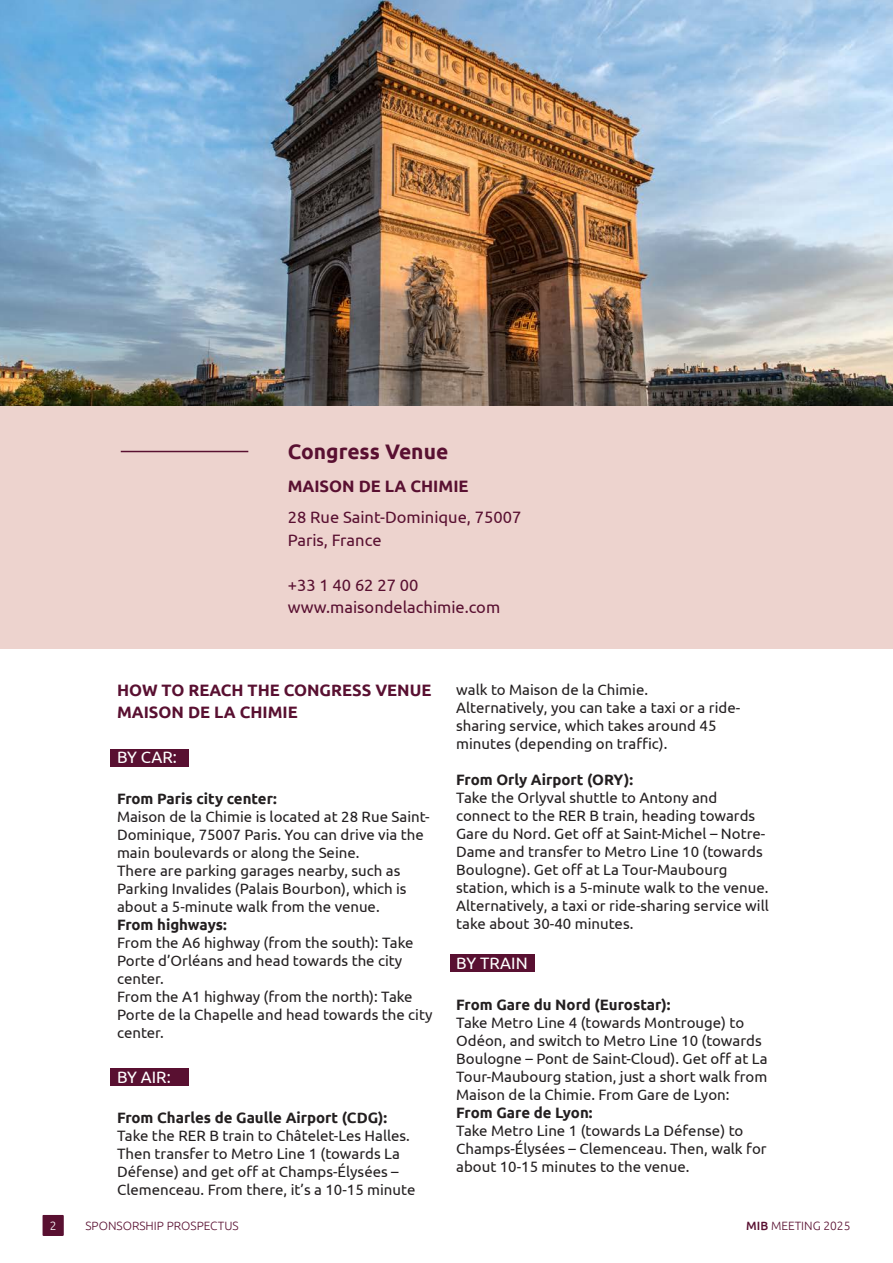
<style>
.page{position:relative;width:893px;height:1263px;background:#fff}
.page>*{position:absolute;margin:0;border:0;box-sizing:border-box;transform-origin:0 0}
.t1{font:700 21px "Ubuntu";color:#591031}
.t2{font:16.5px "Ubuntu";color:#591031}
.t3{font:700 16.5px "Ubuntu";color:#591031}
.t4{font:16.5px "Ubuntu";color:#fff}
.t5{font:15px/18px "Ubuntu";color:#231f20}
.t6{font:700 15px "Ubuntu";color:#231f20}
.t7{font:300 12px "Ubuntu";color:#591031}
.t8{font:300 12px "Ubuntu";color:#fff}
.s1{font-weight:700}
.s2{font-weight:500}
</style>
<div class="page">
<div style="left:42px;top:1215px;width:22px;height:21px;background:#591031"></div>
<img style="left:0;top:0;width:893px;height:406px">
<div style="left:450px;top:955px;width:85px;height:17px;background:#591031"></div>
<div style="left:110px;top:1068px;width:78px;height:17px;background:#591031"></div>
<div style="left:0;top:406px;width:893px;height:242px;background:#edd3ce"></div>
<hr style="left:121px;top:451px;width:127px;height:1px;background:#591031">
<div style="left:110px;top:749px;width:78px;height:17px;background:#591031"></div>
<p class="t1" style="left:288px;top:438px;width:162px">Congress Venue</p>
<p class="t3" style="left:288px;top:476px;width:182px">MAISON DE LA CHIMIE</p>
<p class="t2" style="left:288px;top:507px;width:235px">28 Rue Saint-Dominique, 75007</p>
<p class="t2" style="left:288px;top:530px;width:95px">Paris, France</p>
<p class="t2" style="left:288px;top:575px;width:132px">+33 1 40 62 27 00</p>
<p class="t2" style="left:288px;top:597px;width:214px">www.maisondelachimie.com</p>
<p class="t3" style="left:117px;top:680px;width:316px">HOW TO REACH THE CONGRESS VENUE</p>
<p class="t3" style="left:117px;top:702px;width:182px">MAISON DE LA CHIMIE</p>
<p class="t4" style="left:117px;top:747px;width:61px">BY CAR:</p>
<p class="t5" style="left:117px;top:789px;width:317px"><span class="s1">From Paris city center:<br></span>Maison de la Chimie is located at 28 Rue Saint-Dominique, 75007 Paris. You can drive via the main boulevards or along the Seine.<br>There are parking garages nearby, such as Parking Invalides (Palais Bourbon), which is about a 5-minute walk from the venue.<br><span class="s1">From highways:<br></span>From the A6 highway (from the south): Take Porte d’Orléans and head towards the city center.<br>From the A1 highway (from the north): Take Porte de la Chapelle and head towards the city center.</p>
<p class="t4" style="left:117px;top:1067px;width:55px">BY AIR:</p>
<p class="t5" style="left:117px;top:1108px;width:300px"><span class="s1">From Charles de Gaulle Airport (CDG):<br></span>Take the RER B train to Châtelet-Les Halles.<br>Then transfer to Metro Line 1 (towards La Défense) and get off at Champs-Élysées – Clemenceau. From there, it’s a 10-15 minute</p>
<p class="t5" style="left:456px;top:680px;width:285px">walk to Maison de la Chimie.<br>Alternatively, you can take a taxi or a ride&shy;sharing service, which takes around 45 minutes (depending on traffic).</p>
<p class="t5" style="left:456px;top:770px;width:314px"><span class="s1">From Orly Airport (ORY):<br></span>Take the Orlyval shuttle to Antony and connect to the RER B train, heading towards Gare du Nord. Get off at Saint-Michel – Notre-Dame and transfer to Metro Line 10 (towards Boulogne). Get off at La Tour-Maubourg station, which is a 5-minute walk to the venue.<br>Alternatively, a taxi or ride-sharing service will take about 30-40 minutes.</p>
<p class="t4" style="left:456px;top:953px;width:73px">BY TRAIN</p>
<p class="t6" style="left:456px;top:995px;width:216px">From Gare du Nord (Eurostar):</p>
<p class="t5" style="left:456px;top:1013px;width:313px">Take Metro Line 4 (towards Montrouge) to Odéon, and switch to Metro Line 10 (towards Boulogne – Pont de Saint-Cloud). Get off at La Tour-Maubourg station, just a short walk from Maison de la Chimie. From Gare de Lyon:<br><span class="s1">From Gare de Lyon:<br></span>Take Metro Line 1 (towards La Défense) to Champs-Élysées – Clemenceau. Then, walk for about 10-15 minutes to the venue.</p>
<p class="t8" style="left:50px;top:1218px;width:8px">2</p>
<p class="t7" style="left:85px;top:1218px;width:155px">SPONSORSHIP PROSPECTUS</p>
<p class="t7" style="left:746px;top:1218px;width:106px"><span class="s2">MIB</span> MEETING 2025</p>
</div>
